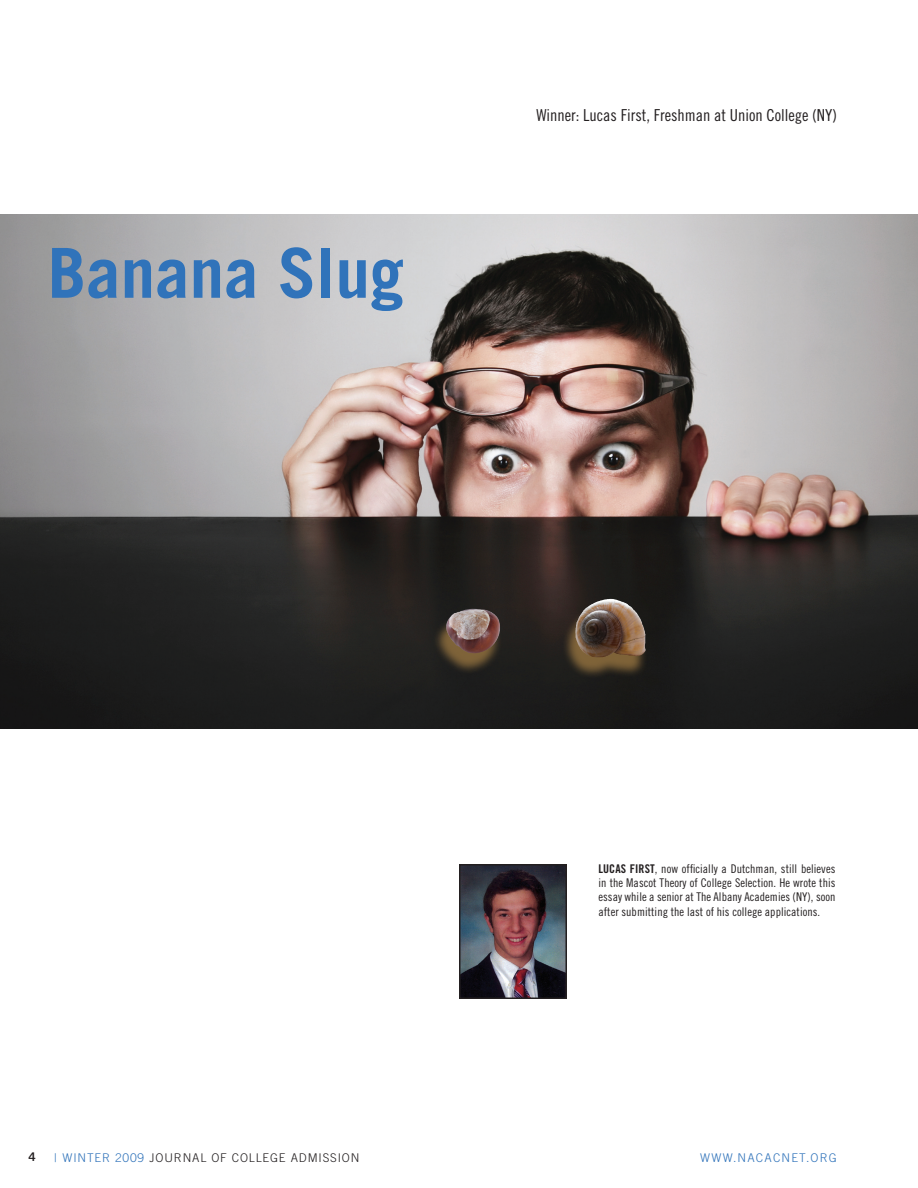
<style>
.page{position:relative;width:918px;height:1188px;background:#fff}
.page>*{position:absolute;margin:0;border:0;box-sizing:border-box;transform-origin:0 0}
.LG_TITLE{font:700 69px "Trade Gothic";color:#3073ba}
.BYLINE{font:16.5px "Trade Gothic LT Std Cn 18";color:#231f20}
.BIO{font:12px/14.4px "Trade Gothic LT Std Cn 18";letter-spacing:.005em;color:#231f20;text-align:justify}
.t1{font:300 12px "Trade Gothic";letter-spacing:.07em;color:#231f20}
.t2{font:300 12px "Trade Gothic";letter-spacing:.1em;color:#3073ba}
.t3{font:12px "Trade Gothic Bold Two";color:#231f20}
.s1{font-family:"Trade Gothic LT Std Bd Cn 20"}
.s2{color:#3073ba}
</style>
<div class="page">
<img style="left:0;top:214px;width:918px;height:515px">
<img style="left:462px;top:867px;width:102px;height:129px">
<div style="left:459px;top:864px;width:108px;height:135px;border:2px solid #231f20"></div>
<div style="left:432px;top:614px;width:71px;height:60px;background:#a07b43;opacity:.75"></div>
<img style="left:444px;top:609px;width:57px;height:45px">
<div style="left:562px;top:604px;width:85px;height:75px;background:#a07b43;opacity:.75"></div>
<img style="left:575px;top:599px;width:34px;height:58px">
<p class="LG_TITLE" style="left:48px;top:231px;width:358px">Banana Slug</p>
<p class="BYLINE" style="left:536px;top:105px;width:302px">Winner: Lucas First, Freshman at Union College (NY)</p>
<p class="BIO" style="left:598px;top:861px;width:239px"><span class="s1">LUCAS FIRST</span>, now officially a Dutchman, still believes in the Mascot Theory of College Selection. He wrote this essay while a senior at The Albany Academies (NY), soon after submitting the last of his college applications.</p>
<p class="t3" style="left:28px;top:1149px;width:9px">4</p>
<p class="t1" style="left:54px;top:1150px;width:307px"><span class="s2">| WINTER 2009</span> JOURNAL OF COLLEGE ADMISSION</p>
<p class="t2" style="left:700px;top:1150px;width:138px">WWW.NACACNET.ORG</p>
</div>
